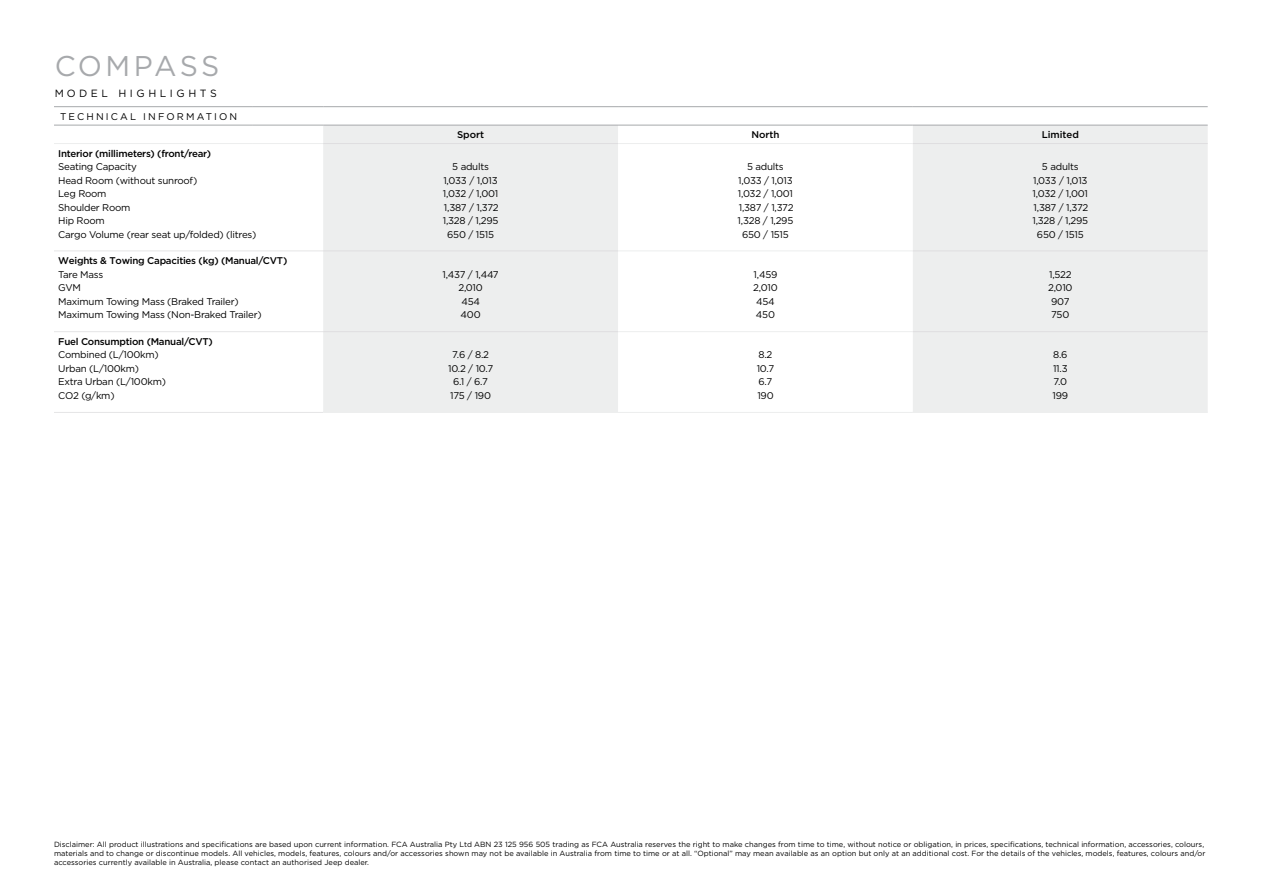
<style>
.page{position:relative;width:1263px;height:893px;background:#fff}
.page>*{position:absolute;margin:0;border:0;box-sizing:border-box;transform-origin:0 0}
.t1{font:28.5px "Gotham";letter-spacing:.11em;color:#a7a9ac}
.t2{font:10.5px "Gotham";letter-spacing:.34em;color:#000}
.t3{font:9.75px/13.5px "Gotham";letter-spacing:-.025em;color:#000;text-align:center}
.t4{font:500 9.75px "Gotham";letter-spacing:-.025em;color:#000}
.t5{font:9.75px "Gotham";letter-spacing:.22em;color:#000}
.t6{font:500 9.75px "Gotham";color:#000}
.t7{font:7.5px/9.3px "Gotham";color:#000}
</style>
<div class="page">
<svg style="left:323px;top:126px;width:885px;height:286px;fill:#edeeee"></svg>
<hr style="left:54px;top:106px;width:198px;height:1px;background:#a7a9ac">
<hr style="left:252px;top:106px;width:71px;height:1px;background:#a7a9ac">
<hr style="left:323px;top:106px;width:295px;height:1px;background:#a7a9ac">
<hr style="left:618px;top:106px;width:295px;height:1px;background:#a7a9ac">
<hr style="left:913px;top:106px;width:295px;height:1px;background:#a7a9ac">
<hr style="left:618px;top:143px;width:295px;height:1px;background:#edeeee">
<hr style="left:618px;top:250px;width:295px;height:1px;background:#edeeee">
<hr style="left:618px;top:331px;width:295px;height:1px;background:#edeeee">
<hr style="left:618px;top:412px;width:295px;height:1px;background:#edeeee">
<hr style="left:54px;top:125px;width:198px;height:1px;background:#a7a9ac">
<hr style="left:252px;top:125px;width:71px;height:1px;background:#a7a9ac">
<hr style="left:618px;top:125px;width:295px;height:1px;background:#a7a9ac">
<hr style="left:54px;top:250px;width:198px;height:1px;background:#e5e5e6">
<hr style="left:252px;top:250px;width:71px;height:1px;background:#e5e5e6">
<hr style="left:54px;top:331px;width:198px;height:1px;background:#e5e5e6">
<hr style="left:252px;top:331px;width:71px;height:1px;background:#e5e5e6">
<hr style="left:54px;top:412px;width:198px;height:1px;background:#e5e5e6">
<hr style="left:252px;top:412px;width:71px;height:1px;background:#e5e5e6">
<hr style="left:54px;top:143px;width:198px;height:1px;background:#edeeee">
<hr style="left:252px;top:143px;width:71px;height:1px;background:#edeeee">
<hr style="left:323px;top:412px;width:295px;height:1px;background:#edeeee">
<hr style="left:323px;top:125px;width:295px;height:1px;background:#a7a9ac">
<hr style="left:323px;top:143px;width:295px;height:1px;background:#dfdee0">
<hr style="left:323px;top:250px;width:295px;height:1px;background:#dfdee0">
<hr style="left:323px;top:331px;width:295px;height:1px;background:#dfdee0">
<hr style="left:913px;top:143px;width:295px;height:1px;background:#dfdee0">
<hr style="left:913px;top:250px;width:295px;height:1px;background:#dfdee0">
<hr style="left:913px;top:331px;width:295px;height:1px;background:#dfdee0">
<hr style="left:913px;top:125px;width:295px;height:1px;background:#a7a9ac">
<hr style="left:913px;top:412px;width:295px;height:1px;background:#edeeee">
<h1 class="t1" style="left:54px;top:48px;width:167px">COMPASS</h1>
<h2 class="t2" style="left:54px;top:87px;width:164px">MODEL HIGHLIGHTS</h2>
<h3 class="t5" style="left:60px;top:110px;width:179px">TE CHNICAL INFOR MATION</h3>
<h3 class="t4" style="left:457px;top:128px;width:29px">Sport</h3>
<h3 class="t4" style="left:751px;top:128px;width:30px">North</h3>
<h3 class="t6" style="left:1042px;top:128px;width:39px">Limited</h3>
<h3 class="t4" style="left:58px;top:147px;width:154px">Interior (millimeters) (front/rear)</h3>
<h3 class="t3" style="left:58px;top:160px;width:199px;text-align:left">Seating Capacity<br>Head Room (without sunroof)<br>Leg Room<br>Shoulder Room<br>Hip Room<br>Cargo Volume (rear seat up/folded) (litres)</h3>
<h3 class="t3" style="left:443px;top:160px;width:57px">5 adults<br>1,033 / 1,013<br>1,032 / 1,001<br>1,387 / 1,372<br>1,328 / 1,295<br>650 / 1515</h3>
<h3 class="t3" style="left:738px;top:160px;width:57px">5 adults<br>1,033 / 1,013<br>1,032 / 1,001<br>1,387 / 1,372<br>1,328 / 1,295<br>650 / 1515</h3>
<h3 class="t3" style="left:1032px;top:160px;width:57px">5 adults<br>1,033 / 1,013<br>1,032 / 1,001<br>1,387 / 1,372<br>1,328 / 1,295<br>650 / 1515</h3>
<h3 class="t4" style="left:58px;top:254px;width:231px">Weights &amp; Towing Capacities (kg) (Manual/CVT)</h3>
<h3 class="t3" style="left:58px;top:267px;width:205px;text-align:left">Tare Mass<br>GVM<br>Maximum Towing Mass (Braked Trailer)<br>Maximum Towing Mass (Non-Braked Trailer)</h3>
<h3 class="t3" style="left:442px;top:267px;width:58px">1,437 / 1,447<br>2,010<br>454<br>400</h3>
<h3 class="t3" style="left:753px;top:267px;width:26px">1,459<br>2,010<br>454<br>450</h3>
<h3 class="t3" style="left:1048px;top:267px;width:26px">1,522<br>2,010<br>907<br>750</h3>
<h3 class="t4" style="left:58px;top:335px;width:156px">Fuel Consumption (Manual/CVT)</h3>
<h3 class="t3" style="left:58px;top:348px;width:109px;text-align:left">Combined (L/100km)<br>Urban (L/100km)<br>Extra Urban (L/100km)<br>CO2 (g/km)</h3>
<h3 class="t3" style="left:448px;top:348px;width:47px">7.6 / 8.2<br>10.2 / 10.7<br>6.1 / 6.7<br>175 / 190</h3>
<h3 class="t3" style="left:757px;top:348px;width:19px;text-align:left">8.2<br>10.7<br>6.7<br>190</h3>
<h3 class="t3" style="left:1052px;top:348px;width:17px;text-align:justify">8.6<br>11.3<br>7.0<br>199</h3>
<p class="t7" style="left:54px;top:839px;width:1153px">Disclaimer: All product illustrations and specifications are based upon current information. FCA Australia Pty Ltd ABN 23 125 956 505 trading as FCA Australia reserves the right to make changes from time to time, without notice or obligation, in prices, specifications, technical information, accessories, colours, materials and to change or discontinue models. All vehicles, models, features, colours and/or accessories shown may not be available in Australia from time to time or at all. “Optional” may mean available as an option but only at an additional cost. For the details of the vehicles, models, features, colours and/or accessories currently available in Australia, please contact an authorised Jeep dealer.</p>
</div>
